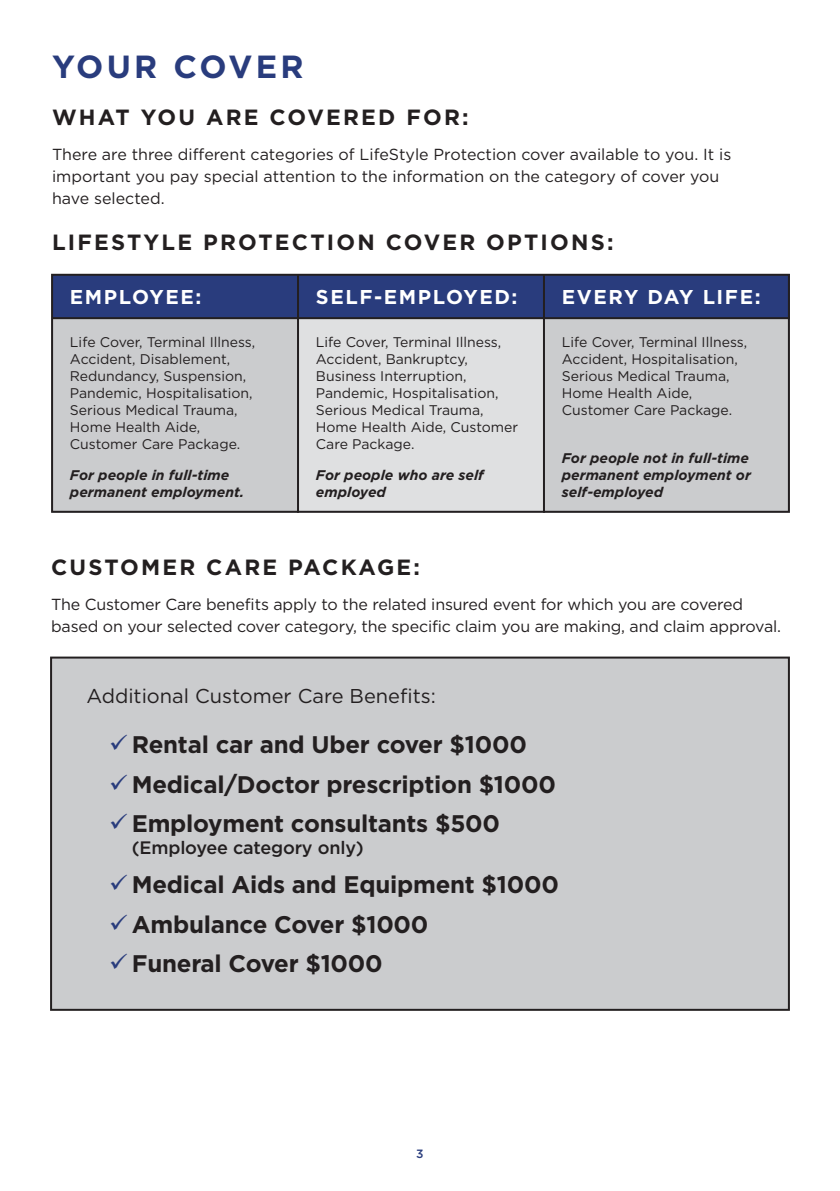
<style>
.page{position:relative;width:840px;height:1191px;background:#fff}
.page>*{position:absolute;margin:0;border:0;box-sizing:border-box;transform-origin:0 0}
.Standard_Paragraph{font:700 32px "Gotham HTF";letter-spacing:.1em;color:#293c7d}
.t1{font:700 24px "Gotham HTF";letter-spacing:-.01em;color:#231f20}
.Standard_Paragraph-2{font:700 22px "Gotham HTF";letter-spacing:.1em;color:#231f20}
.t2{font:700 20px "Gotham HTF";letter-spacing:.08em;color:#fff}
.Standard_Paragraph-3{font:20px "Gotham HTF";color:#231f20}
.t3{font:500 18px "Gotham HTF";letter-spacing:-.01em;color:#231f20}
.Standard_Paragraph-4{font:16px/22px "Gotham HTF";letter-spacing:-.01em;color:#231f20}
.Table_Text{font:14px/17px "Gotham HTF";color:#231f20}
.Table_Text-2{font:italic 700 14px/17px "Gotham HTF";color:#231f20}
.t4{font:500 12px "Gotham HTF";color:#293c7d}
</style>
<div class="page">
<div style="left:52px;top:316px;width:246px;height:197px;background:#cbccce"></div>
<div style="left:543px;top:316px;width:246px;height:197px;background:#cbccce"></div>
<div style="left:298px;top:316px;width:245px;height:197px;background:#dfe0e1"></div>
<div style="left:52px;top:275px;width:737px;height:43px;background:#293c7d"></div>
<div style="left:51px;top:274px;width:738px;height:239px;border:2px solid #231f20"></div>
<hr style="left:297px;top:275px;width:2px;height:238px;background:#231f20">
<hr style="left:52px;top:317px;width:737px;height:2px;background:#231f20">
<hr style="left:542px;top:275px;width:2px;height:238px;background:#231f20">
<div style="left:51px;top:657px;width:737px;height:352px;background:#cbccce"></div>
<div style="left:50px;top:656px;width:739px;height:354px;border:2px solid #231f20"></div>
<p class="Standard_Paragraph" style="left:52px;top:48px;width:253px">YOUR COVER</p>
<p class="Standard_Paragraph-2" style="left:52px;top:104px;width:418px">WHAT YOU ARE COVERED FOR:</p>
<p class="Standard_Paragraph-4" style="left:52px;top:143px;width:680px">There are three different categories of LifeStyle Protection cover available to you. It is important you pay special attention to the information on the category of cover you have selected.</p>
<p class="Standard_Paragraph-2" style="left:52px;top:230px;width:562px">LIFESTYLE PROTECTION COVER OPTIONS:</p>
<p class="t2" style="left:70px;top:285px;width:133px">EMPLOYEE:</p>
<p class="t2" style="left:316px;top:285px;width:203px">SELF-EMPLOYED:</p>
<p class="t2" style="left:561px;top:285px;width:200px">EVERY DAY LIFE:</p>
<p class="Table_Text" style="left:70px;top:333px;width:187px">Life Cover, Terminal Illness,<br>Accident, Disablement,<br>Redundancy, Suspension,<br>Pandemic, Hospitalisation,<br>Serious Medical Trauma,<br>Home Health Aide,<br>Customer Care Package.</p>
<p class="Table_Text-2" style="left:70px;top:466px;width:176px">For people in full-time permanent employment.</p>
<p class="Table_Text" style="left:316px;top:333px;width:204px">Life Cover, Terminal Illness,<br>Accident, Bankruptcy,<br>Business Interruption,<br>Pandemic, Hospitalisation,<br>Serious Medical Trauma,<br>Home Health Aide, Customer<br>Care Package.</p>
<p class="Table_Text-2" style="left:316px;top:466px;width:169px">For people who are self employed</p>
<p class="Table_Text" style="left:561px;top:333px;width:187px">Life Cover, Terminal Illness,<br>Accident, Hospitalisation,<br>Serious Medical Trauma,<br>Home Health Aide,<br>Customer Care Package.</p>
<p class="Table_Text-2" style="left:561px;top:449px;width:190px">For people not in full-time permanent employment or self-employed</p>
<p class="Standard_Paragraph-2" style="left:51px;top:554px;width:370px">CUSTOMER CARE PACKAGE:</p>
<p class="Standard_Paragraph-4" style="left:51px;top:593px;width:731px">The Customer Care benefits apply to the related insured event for which you are covered based on your selected cover category, the specific claim you are making, and claim approval.</p>
<p class="Standard_Paragraph-3" style="left:86px;top:685px;width:351px">Additional Customer Care Benefits:</p>
<p class="t1" style="left:132px;top:731px;width:396px">Rental car and Uber cover $1000</p>
<p class="t1" style="left:132px;top:770px;width:425px">Medical/Doctor prescription $1000</p>
<p class="t1" style="left:132px;top:809px;width:369px">Employment consultants $500</p>
<p class="t3" style="left:132px;top:837px;width:233px">(Employee category only)</p>
<p class="t1" style="left:132px;top:871px;width:428px">Medical Aids and Equipment $1000</p>
<p class="t1" style="left:132px;top:910px;width:298px">Ambulance Cover $1000</p>
<p class="t1" style="left:132px;top:949px;width:252px">Funeral Cover $1000</p>
<p class="t4" style="left:416px;top:1147px;width:9px">3</p>
</div>
